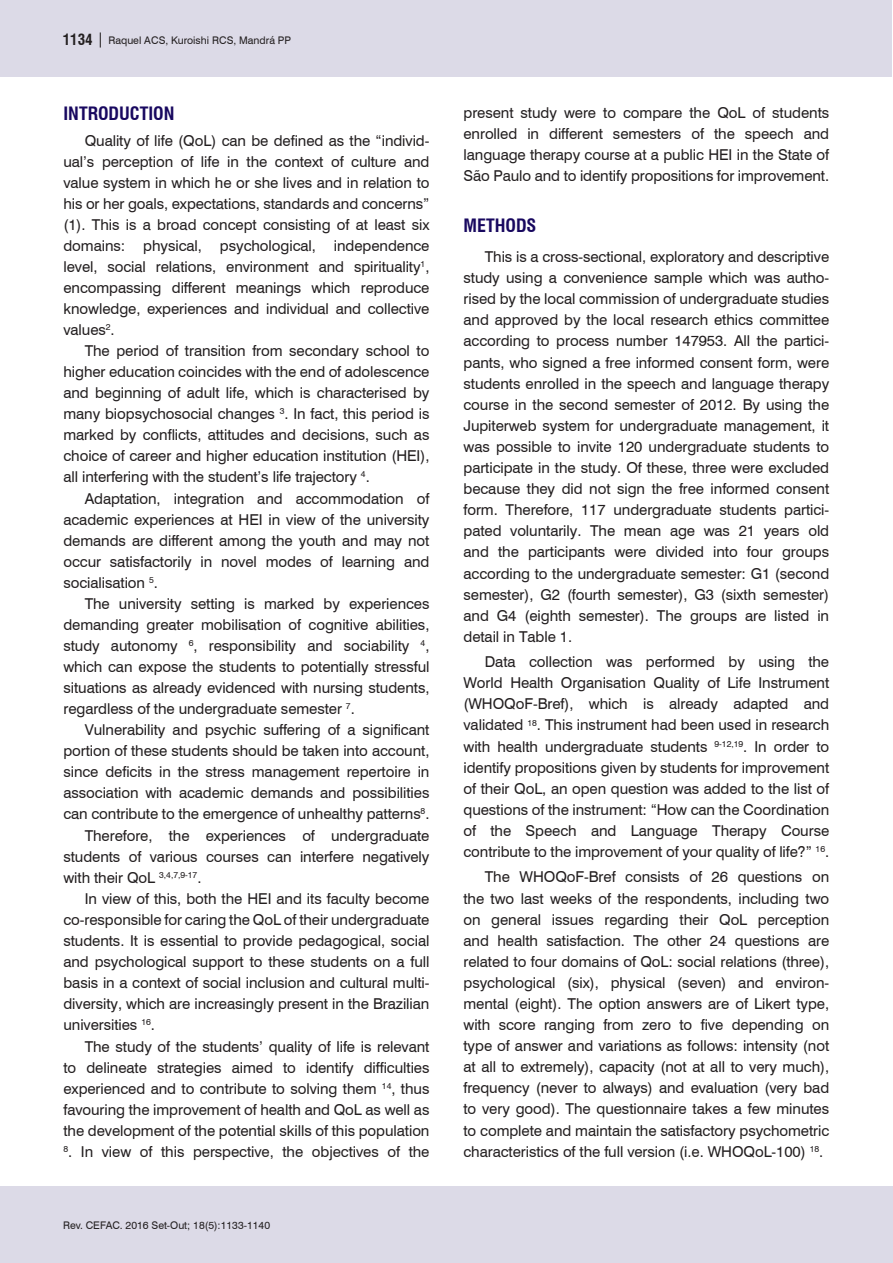
<style>
.page{position:relative;width:893px;height:1263px;background:#fff}
.page>*{position:absolute;margin:0;border:0;box-sizing:border-box;transform-origin:0 0}
.Nivel_1{font:700 condensed 18px "Swiss 721 BT";color:#18085f}
.Corpo_do_texto_INGL{font:15px/21.1px "Swiss 721 BT";letter-spacing:-.005em;color:#231f20;text-align:justify}
.Legenda_b_esquerdo{font:10.5px "Swiss 721 BT";color:#231f20}
.Cabeço_autor_esquer{font:10.5px "Swiss 721 BT";color:#231f20}
.s1{font-weight:700;font-stretch:condensed;font-size:15px}
.s2{font-size:15px}
</style>
<div class="page">
<div style="left:0;top:1186px;width:892px;height:77px;background:#dcdae7"></div>
<div style="left:0;top:0;width:892px;height:77px;background:#dcdae7"></div>
<p class="Cabeço_autor_esquer" style="left:63px;top:33px;width:230px"><span class="s1">1134</span> <span class="s2">|</span> Raquel ACS, Kuroishi RCS, Mandrá PP</p>
<p class="Nivel_1" style="left:63px;top:103px;width:113px">INTRODUCTION</p>
<p class="Corpo_do_texto_INGL" style="left:63px;top:129px;width:368px;text-indent:21px">Quality of life (QoL) can be defined as the “individ&shy;ual’s perception of life in the context of culture and value system in which he or she lives and in relation to his or her goals, expectations, standards and concerns” (1). This is a broad concept consisting of at least six domains: physical, psychological, independence level, social relations, environment and spirituality<sup>1</sup>, encompassing different meanings which reproduce knowledge, experiences and individual and collective values<sup>2</sup>.</p>
<p class="Corpo_do_texto_INGL" style="left:63px;top:340px;width:368px;text-indent:21px">The period of transition from secondary school to higher education coincides with the end of adolescence and beginning of adult life, which is characterised by many biopsychosocial changes <sup>3</sup>. In fact, this period is marked by conflicts, attitudes and decisions, such as choice of career and higher education institution (HEI), all interfering with the student’s life trajectory <sup>4</sup>.</p>
<p class="Corpo_do_texto_INGL" style="left:63px;top:487px;width:368px;text-indent:21px">Adaptation, integration and accommodation of academic experiences at HEI in view of the university demands are different among the youth and may not occur satisfactorily in novel modes of learning and socialisation <sup>5</sup>.</p>
<p class="Corpo_do_texto_INGL" style="left:63px;top:592px;width:368px;text-indent:21px">The university setting is marked by experiences demanding greater mobilisation of cognitive abilities, study autonomy <sup>6</sup>, responsibility and sociability <sup>4</sup>, which can expose the students to potentially stressful situations as already evidenced with nursing students, regardless of the undergraduate semester <sup>7</sup>.</p>
<p class="Corpo_do_texto_INGL" style="left:63px;top:719px;width:368px;text-indent:21px">Vulnerability and psychic suffering of a significant portion of these students should be taken into account, since deficits in the stress management repertoire in association with academic demands and possibilities can contribute to the emergence of unhealthy patterns<sup>8</sup>.</p>
<p class="Corpo_do_texto_INGL" style="left:63px;top:824px;width:368px;text-indent:21px">Therefore, the experiences of undergraduate students of various courses can interfere negatively with their QoL <sup>3,4,7,9-17</sup>.</p>
<p class="Corpo_do_texto_INGL" style="left:63px;top:888px;width:368px;text-indent:21px">In view of this, both the HEI and its faculty become co-responsible for caring the QoL of their undergraduate students. It is essential to provide pedagogical, social and psychological support to these students on a full basis in a context of social inclusion and cultural multi&shy;diversity, which are increasingly present in the Brazilian universities <sup>16</sup>.</p>
<p class="Corpo_do_texto_INGL" style="left:63px;top:1035px;width:368px;text-indent:21px">The study of the students’ quality of life is relevant to delineate strategies aimed to identify difficulties experienced and to contribute to solving them <sup>14</sup>, thus favouring the improvement of health and QoL as well as the development of the potential skills of this population</p>
<p class="Corpo_do_texto_INGL" style="left:63px;top:1140px;width:367px"><sup>8</sup>. In view of this perspective, the objectives of the</p>
<p class="Legenda_b_esquerdo" style="left:63px;top:1218px;width:209px">Rev. CEFAC. 2016 Set-Out; 18(5):1133-1140</p>
<p class="Corpo_do_texto_INGL" style="left:463px;top:101px;width:367px">present study were to compare the QoL of students enrolled in different semesters of the speech and language therapy course at a public HEI in the State of São Paulo and to identify propositions for improvement.</p>
<p class="Nivel_1" style="left:463px;top:215px;width:74px">METHODS</p>
<p class="Corpo_do_texto_INGL" style="left:463px;top:246px;width:367px;text-indent:21px">This is a cross-sectional, exploratory and descriptive study using a convenience sample which was autho&shy;rised by the local commission of undergraduate studies and approved by the local research ethics committee according to process number 147953. All the partici&shy;pants, who signed a free informed consent form, were students enrolled in the speech and language therapy course in the second semester of 2012. By using the Jupiterweb system for undergraduate management, it was possible to invite 120 undergraduate students to participate in the study. Of these, three were excluded because they did not sign the free informed consent form. Therefore, 117 undergraduate students partici&shy;pated voluntarily. The mean age was 21 years old and the participants were divided into four groups according to the undergraduate semester: G1 (second semester), G2 (fourth semester), G3 (sixth semester) and G4 (eighth semester). The groups are listed in detail in Table 1.</p>
<p class="Corpo_do_texto_INGL" style="left:463px;top:651px;width:367px;text-indent:21px">Data collection was performed by using the World Health Organisation Quality of Life Instrument (WHOQoF-Bref), which is already adapted and validated <sup>18</sup>. This instrument had been used in research with health undergraduate students <sup>9-12,19</sup>. In order to identify propositions given by students for improvement of their QoL, an open question was added to the list of questions of the instrument: “How can the Coordination of the Speech and Language Therapy Course contribute to the improvement of your quality of life?” <sup>16</sup>.</p>
<p class="Corpo_do_texto_INGL" style="left:463px;top:866px;width:367px;text-indent:21px">The WHOQoF-Bref consists of 26 questions on the two last weeks of the respondents, including two on general issues regarding their QoL perception and health satisfaction. The other 24 questions are related to four domains of QoL: social relations (three), psychological (six), physical (seven) and environ&shy;mental (eight). The option answers are of Likert type, with score ranging from zero to five depending on type of answer and variations as follows: intensity (not at all to extremely), capacity (not at all to very much), frequency (never to always) and evaluation (very bad to very good). The questionnaire takes a few minutes to complete and maintain the satisfactory psychometric characteristics of the full version (i.e. WHOQoL-100) <sup>18</sup>.</p>
</div>
